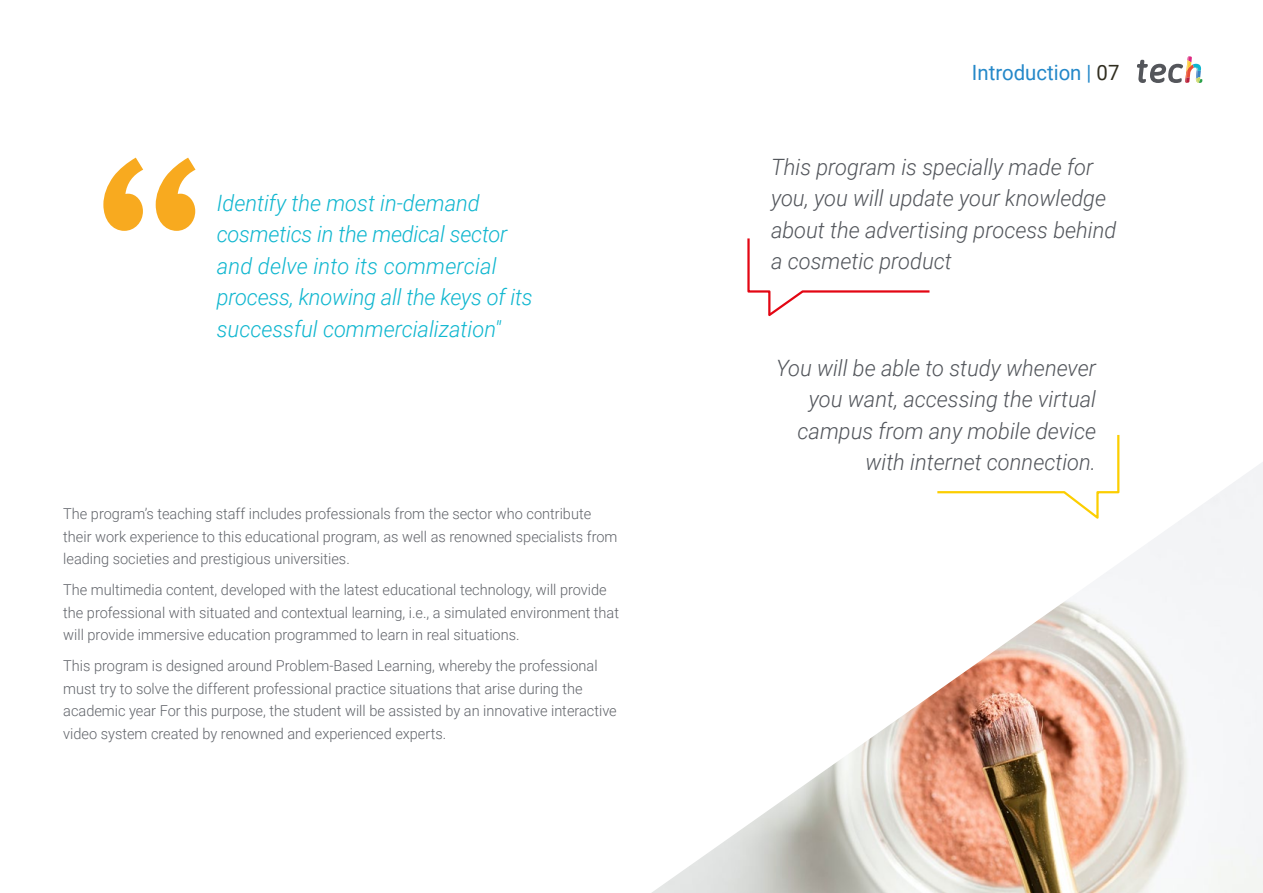
<style>
.page{position:relative;width:1263px;height:893px;background:#fff}
.page>*{position:absolute;margin:0;border:0;box-sizing:border-box;transform-origin:0 0}
.t1{font:italic 300 22.5px/31.5px "Roboto";color:#52555b;text-align:right}
.t2{font:italic 300 22.5px/31.5px "Roboto";color:#0fb6cf}
.t3{font:21px "Roboto";color:#2488c9}
.t4{font:300 15px/22.5px "Roboto";color:#61646a}
.s1{color:#312e20}
</style>
<div class="page">
<svg style="left:103px;top:158px;width:93px;height:73px"></svg>
<img style="left:652px;top:462px;width:611px;height:431px">
<svg style="left:935px;top:434px;width:185px;height:88px"></svg>
<svg style="left:747px;top:238px;width:183px;height:79px"></svg>
<svg style="left:1137px;top:56px;width:65px;height:27px"></svg>
<h1 class="t2" style="left:217px;top:186px;width:317px">Identify the most in-demand cosmetics in the medical sector and delve into its commercial process, knowing all the keys of its successful commercialization"</h1>
<p class="t4" style="left:63px;top:502px;width:556px">The program’s teaching staff includes professionals from the sector who contribute their work experience to this educational program, as well as renowned specialists from leading societies and prestigious universities.</p>
<p class="t4" style="left:63px;top:578px;width:557px">The multimedia content, developed with the latest educational technology, will provide the professional with situated and contextual learning, i.e., a simulated environment that will provide immersive education programmed to learn in real situations.</p>
<p class="t4" style="left:63px;top:654px;width:555px">This program is designed around Problem-Based Learning, whereby the professional must try to solve the different professional practice situations that arise during the academic year For this purpose, the student will be assisted by an innovative interactive video system created by renowned and experienced experts.</p>
<h2 class="t3" style="left:972px;top:57px;width:149px">Introduction | <span class="s1">07</span></h2>
<h1 class="t1" style="left:771px;top:150px;width:347px;text-align:left">This program is specially made for you, you will update your knowledge about the advertising process behind a cosmetic product</h1>
<h1 class="t1" style="left:776px;top:351px;width:322px">You will be able to study whenever you want, accessing the virtual campus from any mobile device with internet connection.</h1>
</div>
